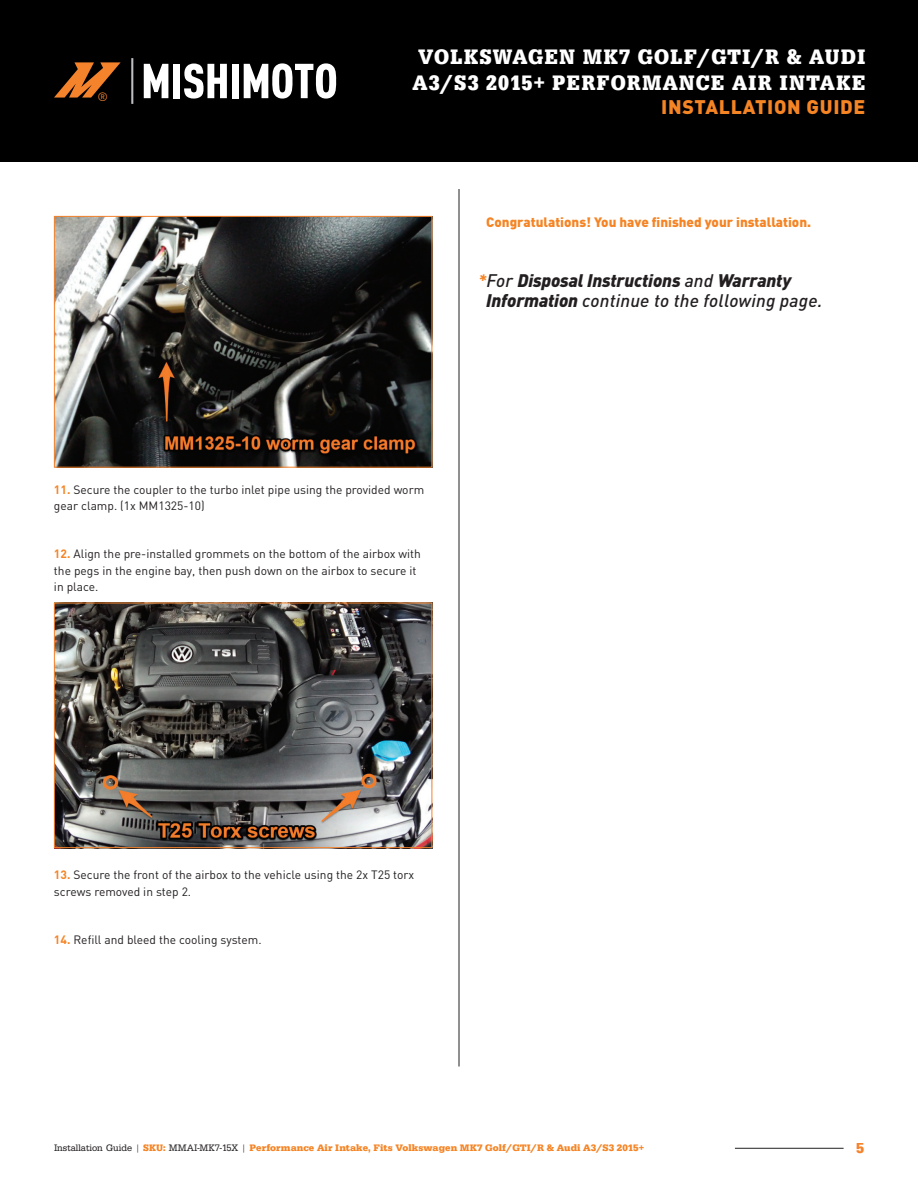
<style>
.page{position:relative;width:918px;height:1188px;background:#fff}
.page>*{position:absolute;margin:0;border:0;box-sizing:border-box;transform-origin:0 0}
.t1{font:21.75px/26.1px "URW Egyptienne T Bold Extr Narr";letter-spacing:.05em;color:#fff}
.t2{font:900 19.5px "DIN";letter-spacing:.035em;color:#f58424}
.t3{font:italic 900 18px/19.5px "DIN";letter-spacing:-.01em;color:#231f20}
.t4{font:15px "URW Egyptienne TOT Bol Nar";color:#f5832b}
.t5{font:900 13.5px "DIN";color:#f58424}
.t6{font:12px/16.5px "DIN";color:#231f20}
.t7{font:12px "DIN";color:#f5832b}
.t8{font:700 9.75px "URW Egyptienne T";letter-spacing:.01em;color:#f58424}
.s1{font-weight:700;color:#f58424}
.s2{font-weight:500}
.s3{font-family:"URW Egyptienne TOT Reg Nar";font-weight:400;color:#231f20}
.s4{font-family:"URW Egyptienne TOT Bol Nar";font-weight:400}
</style>
<div class="page">
<div style="left:0;top:0;width:918px;height:162px;background:#000001"></div>
<svg style="left:144px;top:64px;width:24px;height:34px"></svg>
<div style="left:173px;top:64px;width:7px;height:34px;background:#fff"></div>
<svg style="left:184px;top:64px;width:43px;height:35px"></svg>
<div style="left:232px;top:64px;width:7px;height:34px;background:#fff"></div>
<svg style="left:244px;top:63px;width:92px;height:36px"></svg>
<svg style="left:54px;top:62px;width:67px;height:36px"></svg>
<hr style="left:131px;top:58px;width:2px;height:46px;background:#bcbdc0">
<hr style="left:459px;top:189px;width:1px;height:877px;background:#231f20">
<hr style="left:735px;top:1148px;width:109px;height:1px;background:#231f20">
<img style="left:56px;top:218px;width:374px;height:248px">
<div style="left:54px;top:216px;width:378px;height:252px;border:1px solid #f5832b"></div>
<img style="left:56px;top:605px;width:374px;height:241px">
<div style="left:54px;top:603px;width:378px;height:245px;border:1px solid #f5832b"></div>
<p class="t7" style="left:98px;top:89px;width:12px">®</p>
<h1 class="t1" style="left:413px;top:44px;width:454px">VOLKSWAGEN MK7 GOLF/GTI/R &amp; AUDI<br>A3/S3 2015+ PERFORMANCE AIR INTAKE</h1>
<h2 class="t2" style="left:661px;top:94px;width:206px">INSTALLATION GUIDE</h2>
<p class="t5" style="left:486px;top:213px;width:326px">Congratulations! You have finished your installation.</p>
<h3 class="t3" style="left:486px;top:270px;width:338px;text-indent:-8px"><span class="s1">*</span><span class="s2">For</span> Disposal Instructions <span class="s2">and</span> Warranty<br>Information <span class="s2">continue to the following page.</span></h3>
<p class="t6" style="left:54px;top:481px;width:372px"><span class="s1">11.</span> Secure the coupler to the turbo inlet pipe using the provided worm gear clamp. (1x MM1325-10)</p>
<p class="t6" style="left:54px;top:546px;width:369px"><span class="s1">12.</span> Align the pre-installed grommets on the bottom of the airbox with the pegs in the engine bay, then push down on the airbox to secure it in place.</p>
<p class="t6" style="left:54px;top:867px;width:362px"><span class="s1">13.</span> Secure the front of the airbox to the vehicle using the 2x T25 torx screws removed in step 2.</p>
<p class="t6" style="left:54px;top:931px;width:209px"><span class="s1">14.</span> Refill and bleed the cooling system.</p>
<p class="t8" style="left:54px;top:1142px;width:592px"><span class="s3">Installation Guide |</span> <span class="s4">SKU:</span> <span class="s3">MMAI-MK7-15X |</span> Performance Air Intake, Fits Volkswagen MK7 Golf/GTI/R &amp; Audi A3/S3 2015+</p>
<p class="t4" style="left:856px;top:1139px;width:9px">5</p>
</div>
